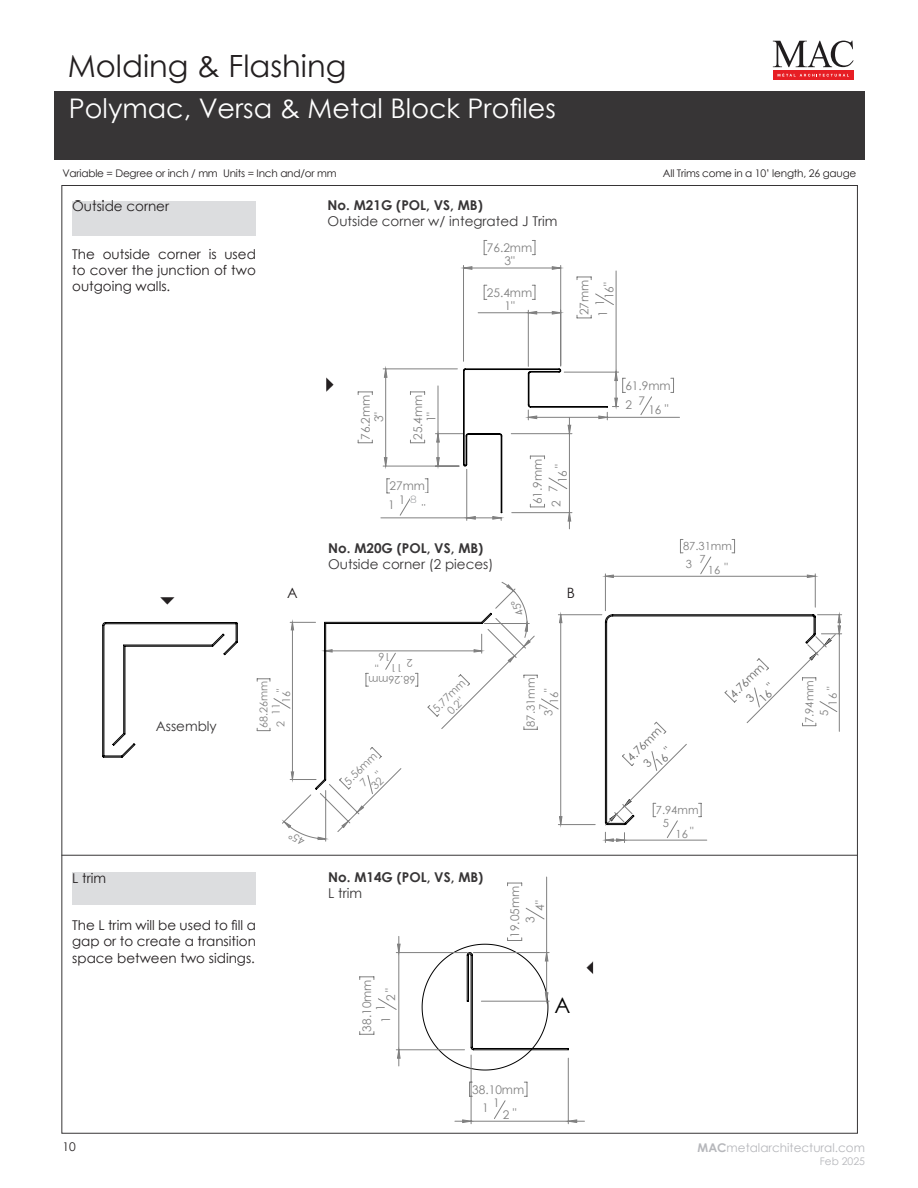
<style>
.page{position:relative;width:918px;height:1188px;background:#fff}
.page>*{position:absolute;margin:0;border:0;box-sizing:border-box;transform-origin:0 0}
.t1{font:30.6px "Century Gothic";color:#231f20}
.t2{font:27px "Century Gothic";color:#fff}
.t3{font:21.6px "Century Gothic";color:#000}
.t4{font:14.25px "Century Gothic";color:#231f20}
.t5{font:13.5px/16.2px "Century Gothic";color:#231f20;text-align:justify}
.t6{font:13.5px "Century Gothic";color:#373536}
.t7{font:700 13.5px "Century Gothic";color:#373536}
.t8{font:12px "Century Gothic";color:#b6b7bb}
.t9{font:12px "Century Gothic";color:#231f20}
.t10{font:11.85px/13.4px "Century Gothic";color:#808080}
.t11{font:11.25px/17.7px "Century Gothic";color:#808080}
.t12{font:11.25px/15.6px "Century Gothic";color:#666}
.t13{font:11.25px "Century Gothic";color:#000}
.t14{font:10.8px/17px "Century Gothic";color:#808080}
.t15{font:10.5px "Century Gothic";letter-spacing:-.02em;color:#231f20}
.t16{font:10.5px "Century Gothic";color:#b6b7bb}
.t17{font:300 10.5px "Montserrat";color:#939598}
.s1{font-weight:700}
</style>
<div class="page">
<svg style="left:773px;top:41px;width:81px;height:26px"></svg>
<div style="left:773px;top:71px;width:81px;height:9px;background:#e71e24"></div>
<svg style="left:778px;top:73px;width:71px;height:4px"></svg>
<div style="left:72px;top:201px;width:184px;height:35px;background:#dcdddf"></div>
<hr style="left:61px;top:855px;width:797px;height:1px;background:#373536">
<div style="left:72px;top:873px;width:184px;height:32px;background:#dcdddf"></div>
<img style="left:160px;top:597px;width:15px;height:8px">
<svg style="left:102px;top:622px;width:136px;height:136px"></svg>
<div style="left:156px;top:721px;width:81px;height:21px;background:#fff"></div>
<div style="left:54px;top:91px;width:810px;height:69px;background:#373536"></div>
<img style="left:586px;top:961px;width:8px;height:13px">
<svg style="left:359px;top:877px;width:226px;height:247px"></svg>
<svg style="left:257px;top:596px;width:261px;height:245px"></svg>
<svg style="left:342px;top:806px;width:21px;height:21px"></svg>
<svg style="left:291px;top:622px;width:3px;height:158px"></svg>
<svg style="left:508px;top:640px;width:15px;height:22px"></svg>
<svg style="left:523px;top:539px;width:319px;height:304px"></svg>
<svg style="left:605px;top:575px;width:210px;height:266px"></svg>
<svg style="left:560px;top:615px;width:281px;height:210px"></svg>
<svg style="left:605px;top:614px;width:211px;height:212px"></svg>
<img style="left:326px;top:377px;width:8px;height:15px">
<hr style="left:463px;top:265px;width:1px;height:96px;background:#808080">
<hr style="left:560px;top:265px;width:1px;height:101px;background:#808080">
<svg style="left:532px;top:240px;width:4px;height:15px"></svg>
<svg style="left:484px;top:240px;width:3px;height:15px"></svg>
<svg style="left:358px;top:392px;width:15px;height:3px"></svg>
<svg style="left:358px;top:440px;width:15px;height:4px"></svg>
<svg style="left:380px;top:270px;width:300px;height:259px"></svg>
<svg style="left:464px;top:267px;width:97px;height:47px"></svg>
<svg style="left:384px;top:369px;width:3px;height:97px"></svg>
<svg style="left:435px;top:368px;width:182px;height:153px"></svg>
<div style="left:410px;top:493px;width:19px;height:10px;background:#fff"></div>
<svg style="left:507px;top:585px;width:21px;height:46px"></svg>
<svg style="left:284px;top:822px;width:42px;height:20px"></svg>
<svg style="left:315px;top:612px;width:177px;height:178px"></svg>
<svg style="left:609px;top:634px;width:223px;height:191px"></svg>
<h1 class="t1" style="left:68px;top:53px;width:280px">Molding &amp; Flashing</h1>
<h2 class="t2" style="left:69px;top:89px;width:488px">Polymac, Versa &amp; Metal Block Profiles</h2>
<p class="t15" style="left:63px;top:170px;width:276px">Variable = Degree or inch / mm Units = Inch and/or mm</p>
<p class="t15" style="left:663px;top:170px;width:195px">All Trims come in a 10’ length, 26 gauge</p>
<p class="t5" style="left:72px;top:198px;width:98px">Outside corner</p>
<p class="t5" style="left:72px;top:247px;width:185px">The outside corner is used to cover the junction of two outgoing walls.</p>
<p class="t7" style="left:328px;top:200px;width:157px">No. M21G (POL, VS, MB)</p>
<p class="t6" style="left:328px;top:216px;width:231px">Outside corner w/ integrated J Trim</p>
<p class="t10" style="left:487px;top:242px;width:47px;text-align:center">76.2mm<br>3"</p>
<p class="t10" style="left:487px;top:287px;width:47px;text-align:center">25.4mm<br>1"</p>
<p class="t10" style="left:577px;top:317px;width:39px;line-height:17.1px;rotate:-90deg">27mm<br>1 1</p>
<p class="t10" style="left:603px;top:299px;width:18px;rotate:-90deg">16"</p>
<p class="t10" style="left:360px;top:440px;width:47px;text-align:center;rotate:-90deg">76.2mm<br>3"</p>
<p class="t10" style="left:412px;top:440px;width:47px;text-align:center;rotate:-90deg">25.4mm<br>1"</p>
<p class="t10" style="left:388px;top:479px;width:39px;line-height:16px">27mm<br>1 1</p>
<p class="t17" style="left:410px;top:495px;width:8px">8</p>
<p class="t10" style="left:422px;top:502px;width:5px">"</p>
<p class="t7" style="left:328px;top:542px;width:157px">No. M20G (POL, VS, MB)</p>
<p class="t6" style="left:328px;top:558px;width:167px">Outside corner (2 pieces)</p>
<p class="t10" style="left:530px;top:507px;width:50px;line-height:17.1px;rotate:-90deg">61.9mm<br>2 7</p>
<p class="t10" style="left:557px;top:483px;width:21px;rotate:-90deg">16"</p>
<p class="t6" style="left:156px;top:721px;width:63px">Assembly</p>
<p class="t13" style="left:157px;top:726px;width:74px">ASSEMBLAGE</p>
<p class="t4" style="left:287px;top:587px;width:12px">A</p>
<p class="t4" style="left:567px;top:587px;width:10px">B</p>
<p class="t14" style="left:391px;top:672px;width:13px;line-height:10.4px;text-indent:-12px;rotate:-180deg">11<br>16</p>
<p class="t14" style="left:415px;top:687px;width:48px;rotate:-180deg">68.26mm<br>2</p>
<p class="t14" style="left:379px;top:670px;width:5px;rotate:-180deg">"</p>
<p class="t14" style="left:273px;top:692px;width:5px;rotate:-90deg">"</p>
<p class="t14" style="left:431px;top:706px;width:42px;line-height:12px;text-align:center;rotate:-45deg">5.77mm<br>0.2''</p>
<p class="t14" style="left:349px;top:772px;width:33px;line-height:12px;text-indent:-10px;rotate:-45deg">5.56mm<br>7</p>
<p class="t14" style="left:256px;top:728px;width:48px;rotate:-90deg">68.26mm<br>2</p>
<p class="t14" style="left:271px;top:703px;width:13px;line-height:10.4px;text-indent:-12px;rotate:-90deg">11<br>16</p>
<p class="t11" style="left:523px;top:716px;width:40px;text-indent:-10px;rotate:-90deg">87.31mm<br>3</p>
<p class="t11" style="left:540px;top:692px;width:5px;rotate:-90deg">"</p>
<p class="t11" style="left:539px;top:704px;width:14px;line-height:10.9px;text-indent:-6px;rotate:-90deg">7<br>16</p>
<p class="t5" style="left:72px;top:871px;width:35px">L trim</p>
<p class="t5" style="left:72px;top:917px;width:185px">The L trim will be used to fill a gap or to create a transition space between two sidings.</p>
<p class="t9" style="left:63px;top:1142px;width:15px">10</p>
<p class="t7" style="left:328px;top:871px;width:157px">No. M14G (POL, VS, MB)</p>
<p class="t6" style="left:328px;top:887px;width:35px">L trim</p>
<p class="t10" style="left:359px;top:1023px;width:45px;line-height:18.8px;text-indent:-9px;rotate:-90deg">38.10mm<br>1</p>
<p class="t10" style="left:385px;top:1001px;width:14px;rotate:-90deg">2"</p>
<p class="t10" style="left:375px;top:1011px;width:8px;rotate:-90deg">1</p>
<p class="t10" style="left:508px;top:923px;width:39px;line-height:15.5px;text-indent:-14px;rotate:-90deg">19.05mm<br>3</p>
<p class="t10" style="left:534px;top:911px;width:13px;rotate:-90deg">4"</p>
<h3 class="t3" style="left:554px;top:996px;width:17px">A</h3>
<p class="t10" style="left:482px;top:1082px;width:44px;line-height:16px;text-indent:-10px">38.10mm<br>1 1</p>
<p class="t10" style="left:503px;top:1108px;width:15px">2 "</p>
<p class="t10" style="left:625px;top:378px;width:47px;line-height:17.1px">61.9mm<br>2 7</p>
<p class="t10" style="left:648px;top:404px;width:22px">16 "</p>
<p class="t11" style="left:683px;top:540px;width:50px;line-height:15.1px">87.31mm<br>3 7</p>
<p class="t11" style="left:708px;top:562px;width:22px">16 "</p>
<p class="t12" style="left:629px;top:749px;width:37px;text-indent:-7px;rotate:-45deg">4.76mm<br>3</p>
<p class="t11" style="left:663px;top:805px;width:37px;line-height:12.6px;text-indent:-7px">7.94mm<br>5</p>
<p class="t11" style="left:676px;top:826px;width:20px">16"</p>
<p class="t12" style="left:733px;top:685px;width:36px;line-height:14.9px;text-indent:-8px;rotate:-45deg">4.76mm<br>3</p>
<p class="t11" style="left:803px;top:716px;width:37px;line-height:14.7px;text-indent:-7px;rotate:-90deg">7.94mm<br>5</p>
<p class="t11" style="left:825px;top:706px;width:21px;rotate:-90deg">16 "</p>
<p class="t8" style="left:698px;top:1141px;width:169px"><span class="s1">MAC</span>metalarchitectural.com</p>
<p class="t16" style="left:820px;top:1156px;width:47px">Feb 2025</p>
</div>
